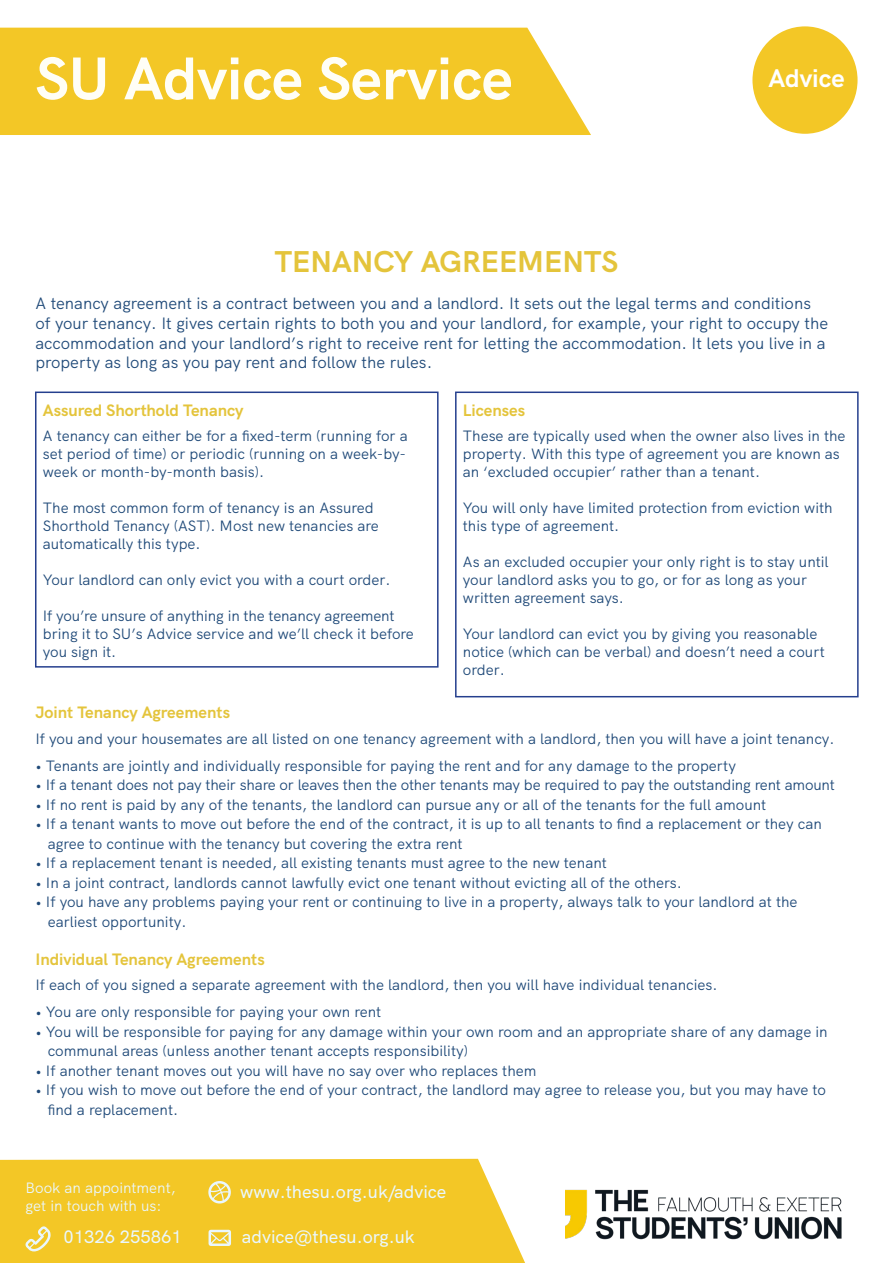
<style>
.page{position:relative;width:893px;height:1263px;background:#fff}
.page>*{position:absolute;margin:0;border:0;box-sizing:border-box;transform-origin:0 0}
.t1{font:700 60px "HK Grotesk";color:#fffef6}
.t2{font:700 30px "HK Grotesk";color:#e4c43b}
.t3{font:700 25.5px "HK Grotesk";color:#fff}
.t4{font:500 18px "HK Grotesk";color:#eaf7fd}
.t5{font:16.5px/19.8px "HK Grotesk";color:#204a79}
.t6{font:700 16.5px "HK Grotesk";color:#e4c43b}
.t7{font:15px/18px "HK Grotesk";color:#204a79}
.t8{font:15px/18px "HK Grotesk";color:#eaf7fd}
</style>
<div class="page">
<div style="left:35px;top:391px;width:404px;height:277px;border:2px solid #253f8e"></div>
<div style="left:455px;top:391px;width:404px;height:306px;border:2px solid #253f8e"></div>
<div style="left:752px;top:26px;width:105px;height:108px;background:#f3c726;border-radius:50%"></div>
<div style="left:0;top:28px;width:591px;height:107px;background:#f3c726"></div>
<div style="left:0;top:1159px;width:525px;height:104px;background:#f3c726"></div>
<svg style="left:209px;top:1230px;width:22px;height:16px"></svg>
<svg style="left:208px;top:1181px;width:23px;height:22px"></svg>
<img style="left:566px;top:1189px;width:276px;height:51px">
<svg style="left:26px;top:1226px;width:25px;height:25px"></svg>
<p class="t1" style="left:35px;top:32px;width:479px">SU Advice Service</p>
<p class="t3" style="left:769px;top:58px;width:78px">Advice</p>
<p class="t2" style="left:275px;top:239px;width:345px">TENANCY AGREEMENTS</p>
<p class="t5" style="left:35px;top:292px;width:794px">A tenancy agreement is a contract between you and a landlord. It sets out the legal terms and conditions of your tenancy. It gives certain rights to both you and your landlord, for example, your right to occupy the accommodation and your landlord’s right to receive rent for letting the accommodation. It lets you live in a property as long as you pay rent and follow the rules.</p>
<p class="t6" style="left:43px;top:397px;width:202px">Assured Shorthold Tenancy</p>
<p class="t7" style="left:43px;top:426px;width:366px">A tenancy can either be for a fixed-term (running for a set period of time) or periodic (running on a week-by&shy;week or month-by-month basis).</p>
<p class="t7" style="left:43px;top:498px;width:338px">The most common form of tenancy is an Assured<br>Shorthold Tenancy (AST). Most new tenancies are automatically this type.</p>
<p class="t7" style="left:43px;top:570px;width:349px">Your landlord can only evict you with a court order.</p>
<p class="t7" style="left:43px;top:606px;width:372px">If you’re unsure of anything in the tenancy agreement bring it to SU’s Advice service and we’ll check it before you sign it.</p>
<p class="t6" style="left:463px;top:397px;width:64px">Licenses</p>
<p class="t7" style="left:463px;top:426px;width:384px">These are typically used when the owner also lives in the property. With this type of agreement you are known as an ‘excluded occupier’ rather than a tenant.</p>
<p class="t7" style="left:463px;top:498px;width:371px">You will only have limited protection from eviction with this type of agreement.</p>
<p class="t7" style="left:463px;top:552px;width:367px">As an excluded occupier your only right is to stay until your landlord asks you to go, or for as long as your written agreement says.</p>
<p class="t7" style="left:463px;top:624px;width:363px">Your landlord can evict you by giving you reasonable notice (which can be verbal) and doesn’t need a court order.</p>
<p class="t6" style="left:35px;top:699px;width:196px">Joint Tenancy Agreements</p>
<p class="t7" style="left:35px;top:728px;width:801px">If you and your housemates are all listed on one tenancy agreement with a landlord, then you will have a joint tenancy.</p>
<p class="t7" style="left:35px;top:755px;width:702px">• Tenants are jointly and individually responsible for paying the rent and for any damage to the property</p>
<p class="t7" style="left:35px;top:775px;width:801px">• If a tenant does not pay their share or leaves then the other tenants may be required to pay the outstanding rent amount</p>
<p class="t7" style="left:35px;top:794px;width:732px">• If no rent is paid by any of the tenants, the landlord can pursue any or all of the tenants for the full amount</p>
<p class="t7" style="left:35px;top:814px;width:788px">• If a tenant wants to move out before the end of the contract, it is up to all tenants to find a replacement or they can</p>
<p class="t7" style="left:48px;top:833px;width:416px">agree to continue with the tenancy but covering the extra rent</p>
<p class="t7" style="left:35px;top:853px;width:573px">• If a replacement tenant is needed, all existing tenants must agree to the new tenant</p>
<p class="t7" style="left:35px;top:872px;width:648px">• In a joint contract, landlords cannot lawfully evict one tenant without evicting all of the others.</p>
<p class="t7" style="left:35px;top:892px;width:763px">• If you have any problems paying your rent or continuing to live in a property, always talk to your landlord at the</p>
<p class="t7" style="left:48px;top:911px;width:140px">earliest opportunity.</p>
<p class="t6" style="left:35px;top:946px;width:231px">Individual Tenancy Agreements</p>
<p class="t7" style="left:35px;top:974px;width:684px">If each of you signed a separate agreement with the landlord, then you will have individual tenancies.</p>
<p class="t7" style="left:35px;top:1001px;width:347px">• You are only responsible for paying your own rent</p>
<p class="t7" style="left:35px;top:1021px;width:794px">• You will be responsible for paying for any damage within your own room and an appropriate share of any damage in</p>
<p class="t7" style="left:48px;top:1040px;width:422px">communal areas (unless another tenant accepts responsibility)</p>
<p class="t7" style="left:35px;top:1060px;width:502px">• If another tenant moves out you will have no say over who replaces them</p>
<p class="t7" style="left:35px;top:1079px;width:792px">• If you wish to move out before the end of your contract, the landlord may agree to release you, but you may have to</p>
<p class="t7" style="left:48px;top:1099px;width:132px">find a replacement.</p>
<p class="t8" style="left:26px;top:1177px;width:152px">Book an appointment, get in touch with us:</p>
<p class="t4" style="left:64px;top:1223px;width:120px">01326 255861</p>
<p class="t4" style="left:240px;top:1178px;width:208px">www.thesu.org.uk/advice</p>
<p class="t4" style="left:242px;top:1223px;width:174px">advice@thesu.org.uk</p>
</div>
